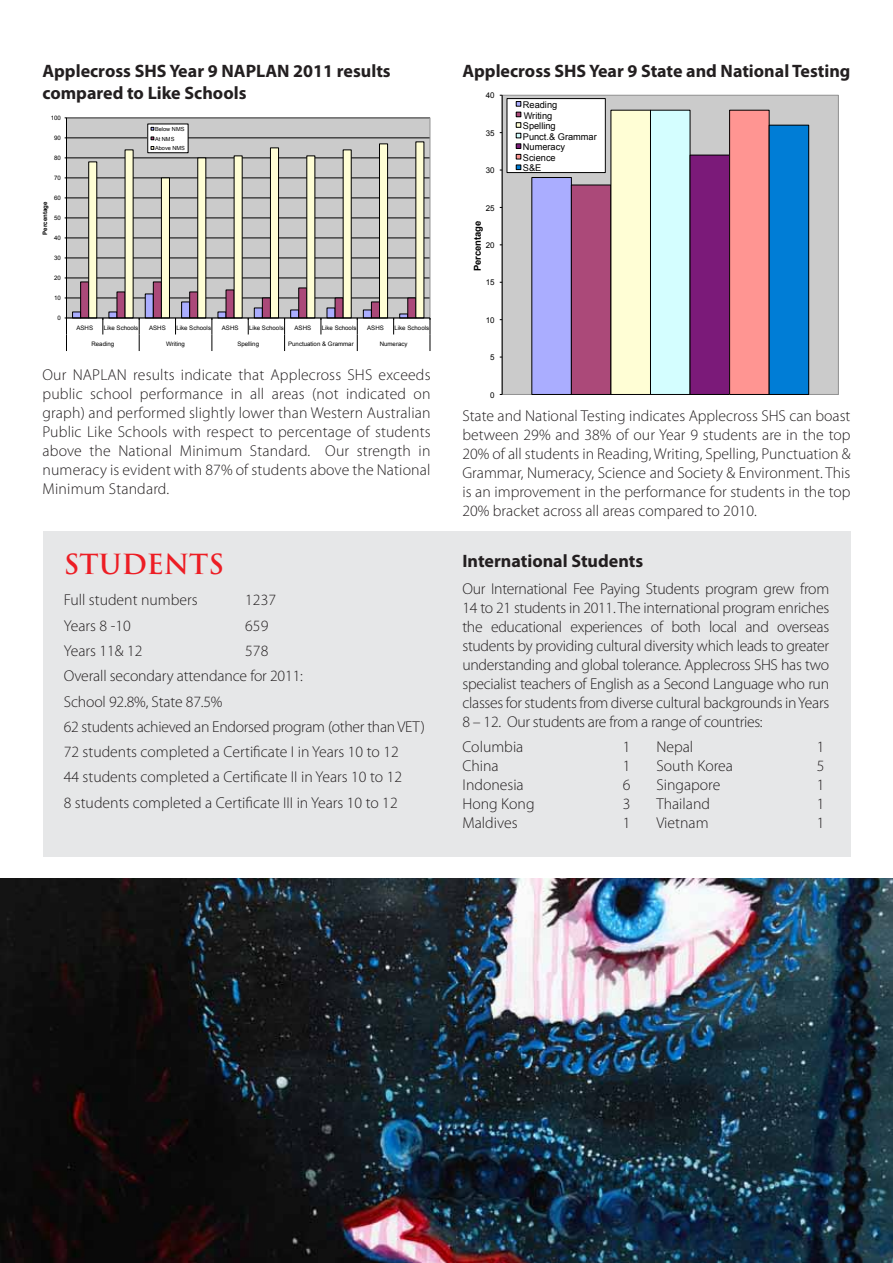
<style>
.page{position:relative;width:893px;height:1263px;background:#fff}
.page>*{position:absolute;margin:0;border:0;box-sizing:border-box;transform-origin:0 0}
.t1{font:700 27px "Trajan Pro";color:#ed1d24}
.t2{font:700 18px/21.6px "Myriad Pro";color:#231f20}
.t3{font:300 15.75px/18.9px "Myriad Pro";color:#231f20;text-align:justify}
.t4{font:700 9.45px "Arial";color:#000}
.t5{font:9.3px/10.5px "Arial";color:#000}
.t6{font:7.95px "Arial";color:#000}
.t7{font:6.15px "Arial";color:#000}
.t8{font:700 6.15px "Arial";color:#000}
.t9{font:5.7px/9.6px "Arial";color:#000}
</style>
<div class="page">
<div style="left:43px;top:531px;width:807px;height:326px;background:#e6e7e8"></div>
<svg style="left:66px;top:117px;width:365px;height:201px;background:#bcbcbc"></svg>
<svg style="left:88px;top:141px;width:337px;height:177px;background:#c2c2ba"></svg>
<hr style="left:66px;top:118px;width:1px;height:200px;background:#000">
<hr style="left:66px;top:318px;width:364px;height:1px;background:#000">
<svg style="left:65px;top:278px;width:351px;height:73px"></svg>
<svg style="left:430px;top:318px;width:1px;height:33px"></svg>
<div style="left:148px;top:124px;width:40px;height:29px;background:#fff"></div>
<div style="left:148px;top:124px;width:40px;height:29px;border:1px solid #000"></div>
<svg style="left:151px;top:146px;width:3px;height:4px"></svg>
<svg style="left:501px;top:94px;width:338px;height:301px;background:#bdbdbd"></svg>
<div style="left:532px;top:177px;width:39px;height:217px;background:#aaadff"></div>
<div style="left:571px;top:185px;width:40px;height:209px;background:#ab4979"></div>
<div style="left:571px;top:185px;width:40px;height:209px;border:1px solid #000"></div>
<div style="left:611px;top:110px;width:39px;height:284px;background:#fffed5"></div>
<div style="left:610px;top:110px;width:41px;height:284px;border:1px solid #000"></div>
<div style="left:650px;top:110px;width:40px;height:284px;background:#d4feff"></div>
<div style="left:650px;top:110px;width:40px;height:284px;border:1px solid #000"></div>
<div style="left:690px;top:155px;width:40px;height:239px;background:#7b1a79"></div>
<div style="left:690px;top:155px;width:40px;height:239px;border:1px solid #000"></div>
<div style="left:730px;top:110px;width:39px;height:284px;background:#ff9592"></div>
<div style="left:729px;top:110px;width:41px;height:284px;border:1px solid #000"></div>
<div style="left:769px;top:125px;width:40px;height:269px;background:#007dd6"></div>
<div style="left:769px;top:125px;width:40px;height:269px;border:1px solid #000"></div>
<hr style="left:502px;top:95px;width:1px;height:299px;background:#000">
<div style="left:507px;top:99px;width:98px;height:74px;background:#fff"></div>
<div style="left:507px;top:98px;width:98px;height:75px;border:1px solid #000"></div>
<svg style="left:516px;top:101px;width:5px;height:58px"></svg>
<svg style="left:516px;top:165px;width:5px;height:5px"></svg>
<img style="left:0;top:879px;width:893px;height:384px">
<p class="t2" style="left:43px;top:60px;width:350px">Applecross SHS Year 9 NAPLAN 2011 results compared to Like Schools</p>
<p class="t7" style="left:51px;top:114px;width:12px">100</p>
<p class="t7" style="left:54px;top:134px;width:8px">90</p>
<p class="t7" style="left:54px;top:154px;width:8px">80</p>
<p class="t7" style="left:54px;top:174px;width:8px">70</p>
<p class="t7" style="left:54px;top:194px;width:8px">60</p>
<p class="t8" style="left:41px;top:235px;width:34px;rotate:-90deg">Percentage</p>
<p class="t7" style="left:54px;top:214px;width:8px">50</p>
<p class="t7" style="left:54px;top:234px;width:8px">40</p>
<p class="t7" style="left:54px;top:254px;width:8px">30</p>
<p class="t7" style="left:54px;top:274px;width:8px">20</p>
<p class="t7" style="left:54px;top:294px;width:8px">10</p>
<p class="t7" style="left:58px;top:314px;width:5px">0</p>
<p class="t9" style="left:155px;top:124px;width:32px">Below NMS<br>At NMS<br>Above NMS</p>
<p class="t7" style="left:76px;top:323px;width:18px">ASHS</p>
<p class="t7" style="left:104px;top:323px;width:36px">Like Schools</p>
<p class="t7" style="left:149px;top:323px;width:18px">ASHS</p>
<p class="t7" style="left:176px;top:323px;width:36px">Like Schools</p>
<p class="t7" style="left:222px;top:323px;width:18px">ASHS</p>
<p class="t7" style="left:249px;top:323px;width:36px">Like Schools</p>
<p class="t7" style="left:295px;top:323px;width:18px">ASHS</p>
<p class="t7" style="left:322px;top:323px;width:36px">Like Schools</p>
<p class="t7" style="left:367px;top:323px;width:18px">ASHS</p>
<p class="t7" style="left:394px;top:323px;width:36px">Like Schools</p>
<p class="t7" style="left:91px;top:340px;width:24px">Reading</p>
<p class="t7" style="left:166px;top:340px;width:20px">Writing</p>
<p class="t7" style="left:237px;top:340px;width:23px">Spelling</p>
<p class="t7" style="left:288px;top:340px;width:67px">Punctuation &amp; Grammar</p>
<p class="t7" style="left:380px;top:340px;width:29px">Numeracy</p>
<p class="t3" style="left:43px;top:365px;width:390px">Our NAPLAN results indicate that Applecross SHS exceeds public school performance in all areas (not indicated on graph) and performed slightly lower than Western Australian Public Like Schools with respect to percentage of students above the National Minimum Standard. Our strength in numeracy is evident with 87% of students above the National Minimum Standard.</p>
<h1 class="t1" style="left:64px;top:547px;width:162px">STUDENTS</h1>
<p class="t3" style="left:64px;top:591px;width:135px">Full student numbers</p>
<p class="t3" style="left:245px;top:591px;width:32px">1237</p>
<p class="t3" style="left:64px;top:616px;width:69px">Years 8 -10</p>
<p class="t3" style="left:245px;top:616px;width:25px">659</p>
<p class="t3" style="left:64px;top:641px;width:80px">Years 11&amp; 12</p>
<p class="t3" style="left:64px;top:638px;width:363px;line-height:25.3px;text-align:left;text-indent:182px">578<br>Overall secondary attendance for 2011:<br>School 92.8%, State 87.5%<br>62 students achieved an Endorsed program (other than VET)<br>72 students completed a Certificate I in Years 10 to 12<br>44 students completed a Certificate II in Years 10 to 12<br>8 students completed a Certificate III in Years 10 to 12</p>
<p class="t2" style="left:462px;top:60px;width:390px">Applecross SHS Year 9 State and National Testing</p>
<p class="t6" style="left:486px;top:90px;width:10px">40</p>
<p class="t6" style="left:486px;top:128px;width:10px">35</p>
<p class="t6" style="left:486px;top:165px;width:10px">30</p>
<p class="t6" style="left:486px;top:203px;width:10px">25</p>
<p class="t4" style="left:471px;top:271px;width:52px;rotate:-90deg">Percentage</p>
<p class="t6" style="left:486px;top:240px;width:10px">20</p>
<p class="t6" style="left:486px;top:277px;width:10px">15</p>
<p class="t6" style="left:486px;top:315px;width:10px">10</p>
<p class="t6" style="left:490px;top:352px;width:6px">5</p>
<p class="t6" style="left:490px;top:390px;width:6px">0</p>
<p class="t5" style="left:523px;top:100px;width:75px">Reading<br>Writing<br>Spelling<br>Punct.&amp; Grammar<br>Numeracy<br>Science<br>S&amp;E</p>
<p class="t3" style="left:462px;top:406px;width:390px">State and National Testing indicates Applecross SHS can boast between 29% and 38% of our Year 9 students are in the top 20% of all students in Reading, Writing, Spelling, Punctuation &amp; Grammar, Numeracy, Science and Society &amp; Environment. This is an improvement in the performance for students in the top 20% bracket across all areas compared to 2010.</p>
<p class="t2" style="left:462px;top:550px;width:182px">International Students</p>
<p class="t3" style="left:462px;top:580px;width:368px">Our International Fee Paying Students program grew from 14 to 21 students in 2011. The international program enriches the educational experiences of both local and overseas students by providing cultural diversity which leads to greater understanding and global tolerance. Applecross SHS has two specialist teachers of English as a Second Language who run classes for students from diverse cultural backgrounds in Years 8 – 12. Our students are from a range of countries:</p>
<p class="t3" style="left:462px;top:737px;width:62px">Columbia</p>
<p class="t3" style="left:623px;top:737px;width:9px">1</p>
<p class="t3" style="left:462px;top:756px;width:38px">China</p>
<p class="t3" style="left:623px;top:756px;width:9px">1</p>
<p class="t3" style="left:462px;top:775px;width:63px">Indonesia</p>
<p class="t3" style="left:623px;top:775px;width:9px">6</p>
<p class="t3" style="left:462px;top:794px;width:74px">Hong Kong</p>
<p class="t3" style="left:623px;top:794px;width:9px">3</p>
<p class="t3" style="left:462px;top:813px;width:57px">Maldives</p>
<p class="t3" style="left:623px;top:813px;width:9px">1</p>
<p class="t3" style="left:656px;top:737px;width:38px">Nepal</p>
<p class="t3" style="left:817px;top:737px;width:9px">1</p>
<p class="t3" style="left:656px;top:756px;width:78px">South Korea</p>
<p class="t3" style="left:817px;top:756px;width:9px">5</p>
<p class="t3" style="left:656px;top:775px;width:65px">Singapore</p>
<p class="t3" style="left:817px;top:775px;width:9px">1</p>
<p class="t3" style="left:656px;top:794px;width:55px">Thailand</p>
<p class="t3" style="left:817px;top:794px;width:9px">1</p>
<p class="t3" style="left:656px;top:813px;width:54px">Vietnam</p>
<p class="t3" style="left:817px;top:813px;width:9px">1</p>
</div>
